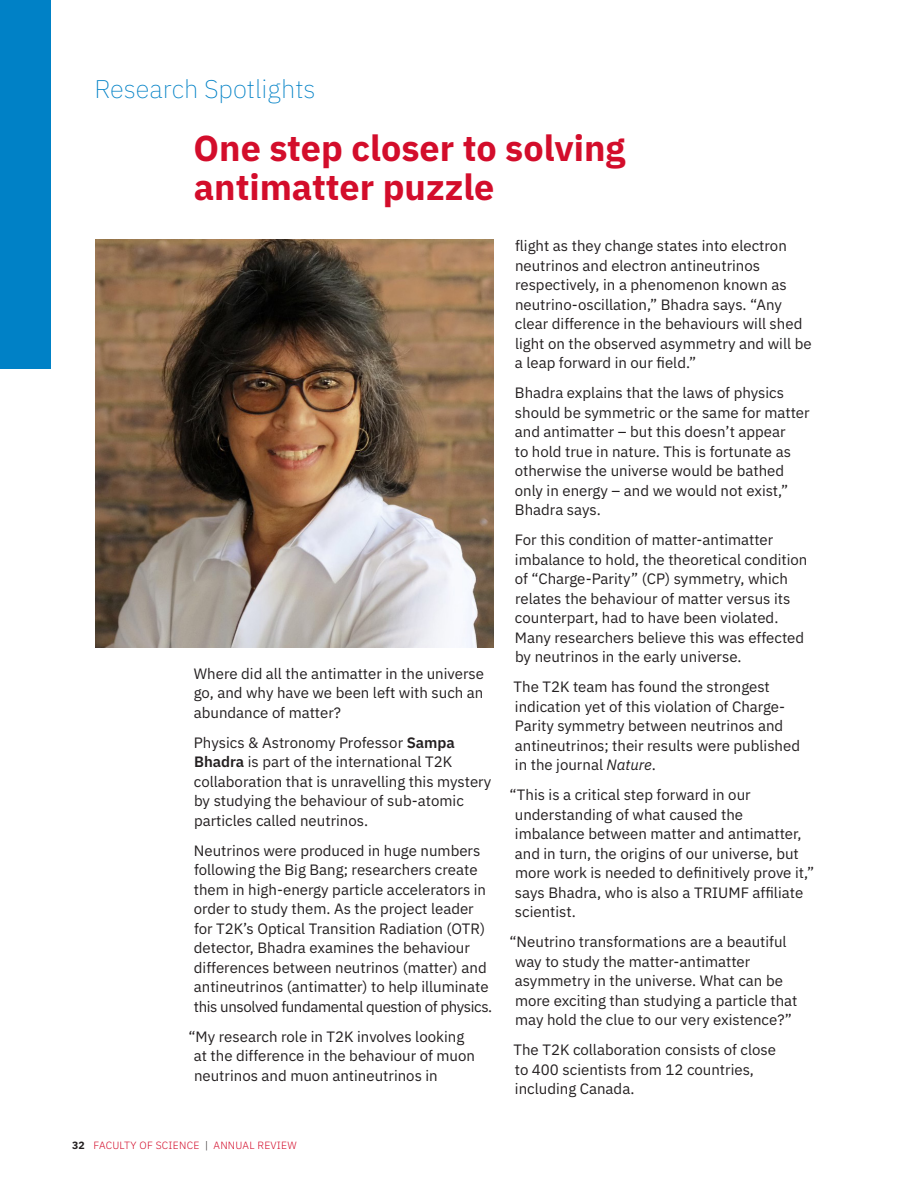
<style>
.page{position:relative;width:918px;height:1188px;background:#fff}
.page>*{position:absolute;margin:0;border:0;box-sizing:border-box;transform-origin:0 0}
.YU_title_2a{font:700 36px/39px "IBM Plex Sans";color:#d30d2b}
.YU_title_sm_light_bl{font:200 25.5px "IBM Plex Sans";color:#0081c6}
.YU_body{font:15px/19.5px "IBM Plex Sans";color:#231f20}
.t1{font:300 10.5px "IBM Plex Sans";letter-spacing:.02em;color:#d30d2b}
.s1{font-weight:600}
.s2{font-weight:700;color:#231f20}
.s3{color:#231f20}
.s4{font-style:italic}
</style>
<div class="page">
<img style="left:95px;top:240px;width:398px;height:407px">
<div style="left:0;top:0;width:51px;height:369px;background:#0081c6"></div>
<p class="YU_title_sm_light_bl" style="left:94px;top:70px;width:222px">Research Spotlights</p>
<p class="YU_title_2a" style="left:194px;top:126px;width:433px">One step closer to solving antimatter puzzle</p>
<p class="YU_body" style="left:194px;top:662px;width:292px;text-align:justify">Where did all the antimatter in the universe go, and why have we been left with such an abundance of matter?</p>
<p class="YU_body" style="left:194px;top:731px;width:299px">Physics &amp; Astronomy Professor <span class="s1">Sampa Bhadra</span> is part of the international T2K collaboration that is unravelling this mystery by studying the behaviour of sub-atomic particles called neutrinos.</p>
<p class="YU_body" style="left:194px;top:839px;width:300px">Neutrinos were produced in huge numbers following the Big Bang; researchers create them in high-energy particle accelerators in order to study them. As the project leader for T2K’s Optical Transition Radiation (OTR) detector, Bhadra examines the behaviour differences between neutrinos (matter) and antineutrinos (antimatter) to help illuminate this unsolved fundamental question of physics.</p>
<p class="YU_body" style="left:194px;top:1025px;width:283px;text-indent:-5px">“My research role in T2K involves looking at the difference in the behaviour of muon neutrinos and muon antineutrinos in</p>
<p class="t1" style="left:72px;top:1138px;width:226px"><span class="s2">32</span> FACULTY OF SCIENCE <span class="s3">|</span> ANNUAL REVIEW</p>
<p class="YU_body" style="left:515px;top:235px;width:298px">flight as they change states into electron neutrinos and electron antineutrinos respectively, in a phenomenon known as neutrino-oscillation,” Bhadra says. “Any clear difference in the behaviours will shed light on the observed asymmetry and will be a leap forward in our field.”</p>
<p class="YU_body" style="left:515px;top:382px;width:296px">Bhadra explains that the laws of physics should be symmetric or the same for matter and antimatter – but this doesn’t appear<br>to hold true in nature. This is fortunate as otherwise the universe would be bathed only in energy – and we would not exist,” Bhadra says.</p>
<p class="YU_body" style="left:515px;top:529px;width:294px">For this condition of matter-antimatter imbalance to hold, the theoretical condition of “Charge-Parity” (CP) symmetry, which relates the behaviour of matter versus its counterpart, had to have been violated.<br>Many researchers believe this was effected by neutrinos in the early universe.</p>
<p class="YU_body" style="left:514px;top:676px;width:288px">The T2K team has found the strongest indication yet of this violation of Charge-Parity symmetry between neutrinos and antineutrinos; their results were published in the journal <span class="s4">Nature</span>.</p>
<p class="YU_body" style="left:515px;top:784px;width:301px;text-indent:-5px">“This is a critical step forward in our understanding of what caused the imbalance between matter and antimatter, and in turn, the origins of our universe, but more work is needed to definitively prove it,” says Bhadra, who is also a TRIUMF affiliate scientist.</p>
<p class="YU_body" style="left:515px;top:931px;width:284px;text-indent:-5px">“Neutrino transformations are a beautiful way to study the matter-antimatter asymmetry in the universe. What can be more exciting than studying a particle that may hold the clue to our very existence?”</p>
<p class="YU_body" style="left:514px;top:1039px;width:264px">The T2K collaboration consists of close to 400 scientists from 12 countries, including Canada.</p>
</div>
